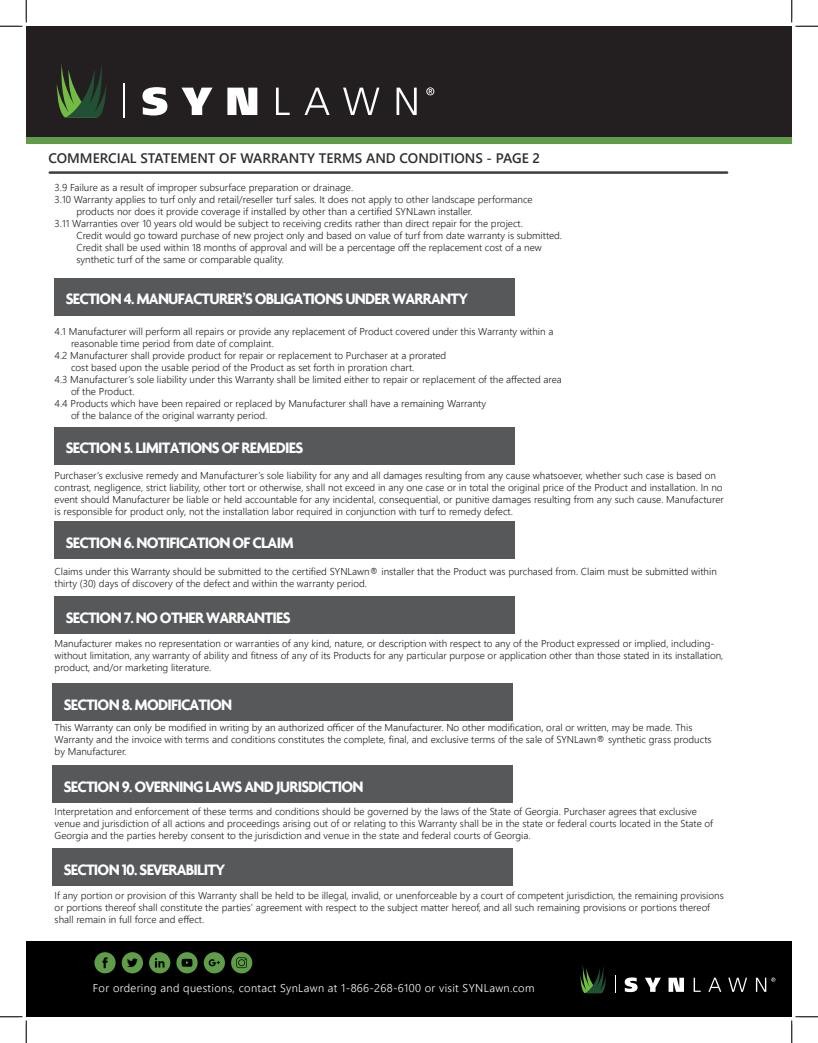
<style>
.page{position:relative;width:818px;height:1043px;background:#fff}
.page>*{position:absolute;margin:0;border:0;box-sizing:border-box;transform-origin:0 0}
.t1{font:700 16.25px "Agenda";letter-spacing:-.05em;color:#fff;scale:.96 1}
.t2{font:13.75px "Webly Sleek UI Semibold";color:#2e2f2d}
.t3{font:11.25px "Webly Sleek UI Semilight";letter-spacing:.03em;color:#fff}
.t4{font:10px/12px "Webly Sleek UI Semilight";color:#231f20}
</style>
<div class="page">
<div style="left:26px;top:26px;width:765px;height:111px;background:#231f20"></div>
<div style="left:26px;top:137px;width:765px;height:7px;background:#5f9d48"></div>
<div style="left:26px;top:941px;width:765px;height:75px;background:#000"></div>
<svg style="left:149px;top:952px;width:21px;height:21px"></svg>
<svg style="left:94px;top:952px;width:22px;height:21px"></svg>
<svg style="left:204px;top:952px;width:21px;height:21px"></svg>
<svg style="left:231px;top:952px;width:21px;height:21px"></svg>
<svg style="left:122px;top:952px;width:21px;height:21px"></svg>
<svg style="left:176px;top:952px;width:22px;height:21px"></svg>
<svg style="left:57px;top:63px;width:49px;height:54px"></svg>
<hr style="left:123px;top:83px;width:1px;height:34px;background:#fff">
<svg style="left:142px;top:87px;width:25px;height:28px"></svg>
<svg style="left:181px;top:88px;width:31px;height:27px"></svg>
<svg style="left:227px;top:88px;width:30px;height:27px"></svg>
<svg style="left:276px;top:88px;width:14px;height:27px"></svg>
<svg style="left:304px;top:88px;width:25px;height:27px"></svg>
<svg style="left:343px;top:88px;width:36px;height:27px"></svg>
<svg style="left:396px;top:88px;width:20px;height:27px"></svg>
<svg style="left:426px;top:87px;width:8px;height:8px"></svg>
<svg style="left:580px;top:965px;width:26px;height:28px"></svg>
<svg style="left:624px;top:977px;width:13px;height:15px"></svg>
<svg style="left:645px;top:977px;width:15px;height:14px"></svg>
<svg style="left:668px;top:977px;width:16px;height:14px"></svg>
<svg style="left:693px;top:977px;width:7px;height:14px"></svg>
<svg style="left:708px;top:977px;width:13px;height:14px"></svg>
<svg style="left:728px;top:977px;width:19px;height:14px"></svg>
<svg style="left:755px;top:977px;width:20px;height:14px"></svg>
<hr style="left:50px;top:171px;width:677px;height:3px;background:#3e3e3f">
<div style="left:55px;top:278px;width:459px;height:38px;background:#57585a"></div>
<div style="left:55px;top:427px;width:459px;height:38px;background:#57585a"></div>
<div style="left:55px;top:521px;width:459px;height:38px;background:#57585a"></div>
<div style="left:55px;top:596px;width:459px;height:38px;background:#57585a"></div>
<div style="left:53px;top:683px;width:459px;height:37px;background:#57585a"></div>
<div style="left:53px;top:765px;width:459px;height:38px;background:#57585a"></div>
<div style="left:53px;top:848px;width:459px;height:37px;background:#57585a"></div>
<svg style="left:0;top:0;width:27px;height:27px"></svg>
<svg style="left:0;top:1016px;width:27px;height:26px"></svg>
<svg style="left:791px;top:0;width:27px;height:27px"></svg>
<svg style="left:790px;top:1015px;width:28px;height:27px"></svg>
<p class="t2" style="left:48px;top:147px;width:493px">COMMERCIAL STATEMENT OF WARRANTY TERMS AND CONDITIONS - PAGE 2</p>
<p class="t4" style="left:55px;top:181px;width:300px">3.9 Failure as a result of improper subsurface preparation or drainage.</p>
<p class="t4" style="left:55px;top:193px;width:479px">3.10 Warranty applies to turf only and retail/reseller turf sales. It does not apply to other landscape performance</p>
<p class="t4" style="left:76px;top:205px;width:397px">products nor does it provide coverage if installed by other than a certified SYNLawn installer.</p>
<p class="t4" style="left:55px;top:217px;width:470px">3.11 Warranties over 10 years old would be subject to receiving credits rather than direct repair for the project.</p>
<p class="t4" style="left:76px;top:229px;width:487px">Credit would go toward purchase of new project only and based on value of turf from date warranty is submitted.</p>
<p class="t4" style="left:76px;top:241px;width:467px">Credit shall be used within 18 months of approval and will be a percentage off the replacement cost of a new</p>
<p class="t4" style="left:76px;top:253px;width:209px">synthetic turf of the same or comparable quality.</p>
<p class="t1" style="left:66px;top:289px;width:420px">SECTION 4. MANUFACTURER’S OBLIGATIONS UNDER WARRANTY</p>
<p class="t4" style="left:55px;top:325px;width:500px">4.1 Manufacturer will perform all repairs or provide any replacement of Product covered under this Warranty within a</p>
<p class="t4" style="left:71px;top:337px;width:204px">reasonable time period from date of complaint.</p>
<p class="t4" style="left:55px;top:349px;width:393px">4.2 Manufacturer shall provide product for repair or replacement to Purchaser at a prorated</p>
<p class="t4" style="left:71px;top:361px;width:345px">cost based upon the usable period of the Product as set forth in proration chart.</p>
<p class="t4" style="left:55px;top:373px;width:509px">4.3 Manufacturer’s sole liability under this Warranty shall be limited either to repair or replacement of the affected area</p>
<p class="t4" style="left:71px;top:385px;width:65px">of the Product.</p>
<p class="t4" style="left:55px;top:397px;width:433px">4.4 Products which have been repaired or replaced by Manufacturer shall have a remaining Warranty</p>
<p class="t4" style="left:71px;top:409px;width:198px">of the balance of the original warranty period.</p>
<p class="t1" style="left:66px;top:438px;width:249px">SECTION 5. LIMITATIONS OF REMEDIES</p>
<p class="t4" style="left:55px;top:469px;width:670px">Purchaser’s exclusive remedy and Manufacturer’s sole liability for any and all damages resulting from any cause whatsoever, whether such case is based on contrast, negligence, strict liability, other tort or otherwise, shall not exceed in any one case or in total the original price of the Product and installation. In no event should Manufacturer be liable or held accountable for any incidental, consequential, or punitive damages resulting from any such cause. Manufacturer is responsible for product only, not the installation labor required in conjunction with turf to remedy defect.</p>
<p class="t1" style="left:66px;top:533px;width:239px">SECTION 6. NOTIFICATION OF CLAIM</p>
<p class="t4" style="left:55px;top:565px;width:663px">Claims under this Warranty should be submitted to the certified SYNLawn® installer that the Product was purchased from. Claim must be submitted within thirty (30) days of discovery of the defect and within the warranty period.</p>
<p class="t1" style="left:66px;top:607px;width:236px">SECTION 7. NO OTHER WARRANTIES</p>
<p class="t4" style="left:55px;top:637px;width:670px">Manufacturer makes no representation or warranties of any kind, nature, or description with respect to any of the Product expressed or implied, including&shy;without limitation, any warranty of ability and fitness of any of its Products for any particular purpose or application other than those stated in its installation, product, and/or marketing literature.</p>
<p class="t1" style="left:64px;top:694px;width:177px">SECTION 8. MODIFICATION</p>
<p class="t4" style="left:55px;top:721px;width:658px">This Warranty can only be modified in writing by an authorized officer of the Manufacturer. No other modification, oral or written, may be made. This<br>Warranty and the invoice with terms and conditions constitutes the complete, final, and exclusive terms of the sale of SYNLawn® synthetic grass products by Manufacturer.</p>
<p class="t1" style="left:64px;top:777px;width:314px">SECTION 9. OVERNING LAWS AND JURISDICTION</p>
<p class="t4" style="left:55px;top:805px;width:660px">Interpretation and enforcement of these terms and conditions should be governed by the laws of the State of Georgia. Purchaser agrees that exclusive venue and jurisdiction of all actions and proceedings arising out of or relating to this Warranty shall be in the state or federal courts located in the State of<br>Georgia and the parties hereby consent to the jurisdiction and venue in the state and federal courts of Georgia.</p>
<p class="t1" style="left:64px;top:859px;width:169px">SECTION 10. SEVERABILITY</p>
<p class="t4" style="left:55px;top:889px;width:670px">If any portion or provision of this Warranty shall be held to be illegal, invalid, or unenforceable by a court of competent jurisdiction, the remaining provisions or portions thereof shall constitute the parties’ agreement with respect to the subject matter hereof, and all such remaining provisions or portions thereof shall remain in full force and effect.</p>
<p class="t3" style="left:93px;top:979px;width:443px">For ordering and questions, contact SynLawn at 1-866-268-6100 or visit SYNLawn.com</p>
</div>
